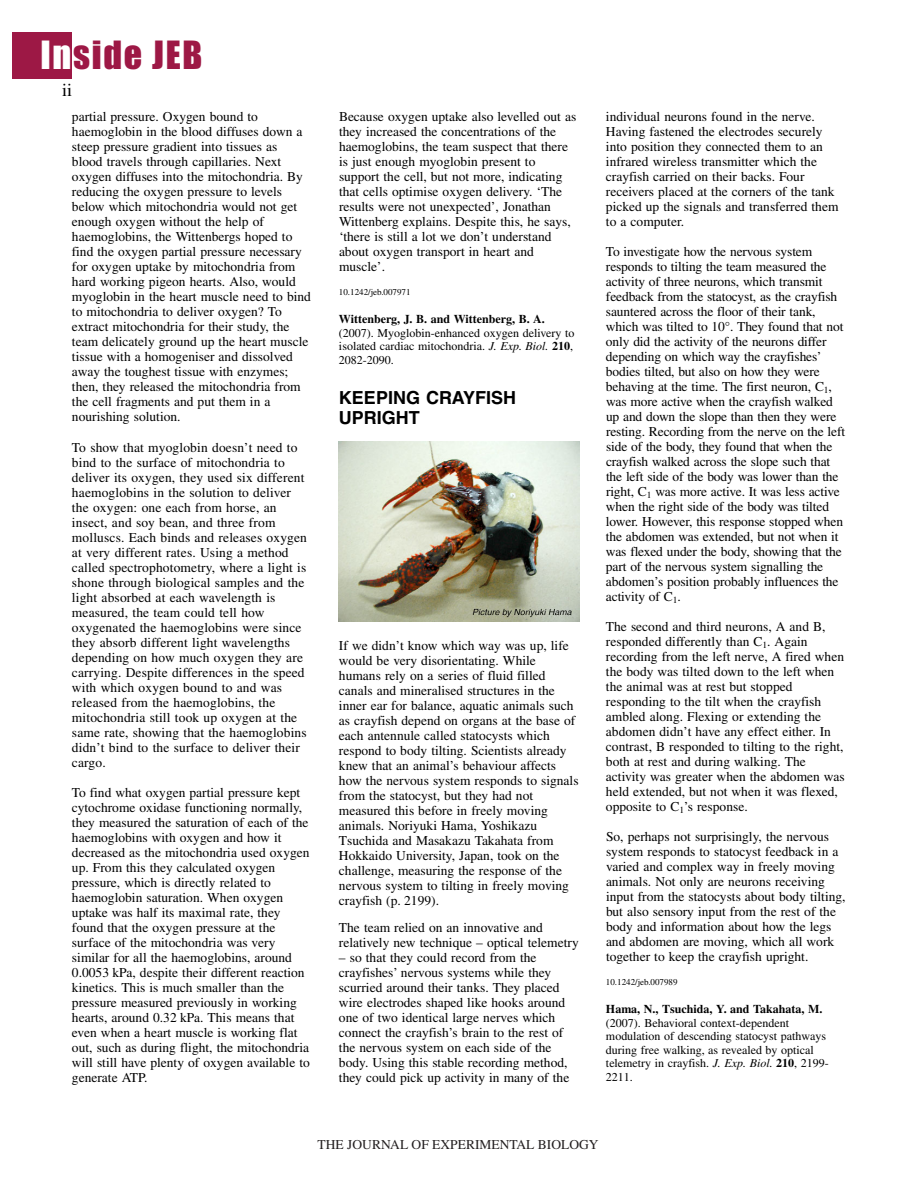
<style>
.page{position:relative;width:918px;height:1188px;background:#fff}
.page>*{position:absolute;margin:0;border:0;box-sizing:border-box;transform-origin:0 0}
.t1{font:36px "Impact";letter-spacing:.05em;color:#9d1845}
.t2{font:700 18px/19.5px "Helvetica";color:#000}
.t3{font:18px "Times";color:#000}
.t4{font:13.5px/15px "Times";color:#000}
.t5{font:13.5px "Times";color:#231f20}
.t6{font:12px/13.5px "Times";color:#000;text-align:justify}
.t7{font:700 12px "Times";color:#000}
.t8{font:9px "Times";color:#000}
.s1{color:#fff}
.s2{font-style:italic}
.s3{font-weight:700}
</style>
<div class="page">
<div style="left:12px;top:32px;width:60px;height:46px;background:#9d1845"></div>
<img style="left:339px;top:441px;width:240px;height:180px">
<h1 class="t1" style="left:40px;top:44px;width:163px"><span class="s1">In</span>side JEB</h1>
<h2 class="t3" style="left:62px;top:84px;width:12px">ii</h2>
<p class="t4" style="left:72px;top:110px;width:241px">partial pressure. Oxygen bound to haemoglobin in the blood diffuses down a steep pressure gradient into tissues as blood travels through capillaries. Next oxygen diffuses into the mitochondria. By reducing the oxygen pressure to levels below which mitochondria would not get enough oxygen without the help of haemoglobins, the Wittenbergs hoped to find the oxygen partial pressure necessary for oxygen uptake by mitochondria from hard working pigeon hearts. Also, would myoglobin in the heart muscle need to bind to mitochondria to deliver oxygen? To extract mitochondria for their study, the team delicately ground up the heart muscle tissue with a homogeniser and dissolved away the toughest tissue with enzymes; then, they released the mitochondria from the cell fragments and put them in a nourishing solution.</p>
<p class="t4" style="left:72px;top:441px;width:237px">To show that myoglobin doesn’t need to bind to the surface of mitochondria to deliver its oxygen, they used six different haemoglobins in the solution to deliver the oxygen: one each from horse, an insect, and soy bean, and three from molluscs. Each binds and releases oxygen at very different rates. Using a method called spectrophotometry, where a light is shone through biological samples and the light absorbed at each wavelength is measured, the team could tell how oxygenated the haemoglobins were since they absorb different light wavelengths depending on how much oxygen they are carrying. Despite differences in the speed with which oxygen bound to and was released from the haemoglobins, the mitochondria still took up oxygen at the same rate, showing that the haemoglobins didn’t bind to the surface to deliver their cargo.</p>
<p class="t4" style="left:72px;top:786px;width:239px">To find what oxygen partial pressure kept cytochrome oxidase functioning normally, they measured the saturation of each of the haemoglobins with oxygen and how it decreased as the mitochondria used oxygen up. From this they calculated oxygen pressure, which is directly related to haemoglobin saturation. When oxygen uptake was half its maximal rate, they found that the oxygen pressure at the surface of the mitochondria was very similar for all the haemoglobins, around 0.0053<span class="s1">·</span>kPa, despite their different reaction kinetics. This is much smaller than the pressure measured previously in working hearts, around 0.32<span class="s1">·</span>kPa. This means that even when a heart muscle is working flat out, such as during flight, the mitochondria will still have plenty of oxygen available to generate ATP.</p>
<p class="t4" style="left:339px;top:110px;width:239px">Because oxygen uptake also levelled out as they increased the concentrations of the haemoglobins, the team suspect that there is just enough myoglobin present to support the cell, but not more, indicating that cells optimise oxygen delivery. ‘The results were not unexpected’, Jonathan Wittenberg explains. Despite this, he says, ‘there is still a lot we don’t understand about oxygen transport in heart and muscle’.</p>
<p class="t8" style="left:339px;top:289px;width:73px">10.1242/jeb.007971</p>
<p class="t7" style="left:339px;top:315px;width:207px">Wittenberg, J. B. and Wittenberg, B. A.</p>
<p class="t6" style="left:339px;top:327px;width:237px">(2007). Myoglobin-enhanced oxygen delivery to isolated cardiac mitochondria. <span class="s2">J. Exp. Biol.</span> <span class="s3">210</span>, 2082-2090.</p>
<h2 class="t2" style="left:339px;top:390px;width:179px">KEEPING CRAYFISH<br>UPRIGHT</h2>
<p class="t4" style="left:339px;top:639px;width:241px">If we didn’t know which way was up, life would be very disorientating. While humans rely on a series of fluid filled canals and mineralised structures in the inner ear for balance, aquatic animals such as crayfish depend on organs at the base of each antennule called statocysts which respond to body tilting. Scientists already knew that an animal’s behaviour affects how the nervous system responds to signals from the statocyst, but they had not measured this before in freely moving animals. Noriyuki Hama, Yoshikazu Tsuchida and Masakazu Takahata from Hokkaido University, Japan, took on the challenge, measuring the response of the nervous system to tilting in freely moving crayfish (p.<span class="s1">·</span>2199).</p>
<p class="t4" style="left:339px;top:921px;width:241px">The team relied on an innovative and relatively new technique – optical telemetry</p>
<p class="t4" style="left:339px;top:951px;width:232px">– so that they could record from the crayfishes’ nervous systems while they scurried around their tanks. They placed wire electrodes shaped like hooks around one of two identical large nerves which connect the crayfish’s brain to the rest of the nervous system on each side of the body. Using this stable recording method, they could pick up activity in many of the</p>
<p class="t4" style="left:606px;top:110px;width:234px">individual neurons found in the nerve.<br>Having fastened the electrodes securely into position they connected them to an infrared wireless transmitter which the crayfish carried on their backs. Four receivers placed at the corners of the tank picked up the signals and transferred them to a computer.</p>
<p class="t4" style="left:606px;top:245px;width:241px">To investigate how the nervous system responds to tilting the team measured the activity of three neurons, which transmit feedback from the statocyst, as the crayfish sauntered across the floor of their tank, which was tilted to 10°. They found that not only did the activity of the neurons differ depending on which way the crayfishes’ bodies tilted, but also on how they were behaving at the time. The first neuron, C<sub>1</sub>, was more active when the crayfish walked up and down the slope than then they were resting. Recording from the nerve on the left side of the body, they found that when the crayfish walked across the slope such that the left side of the body was lower than the right, C<sub>1</sub> was more active. It was less active when the right side of the body was tilted lower. However, this response stopped when the abdomen was extended, but not when it was flexed under the body, showing that the part of the nervous system signalling the abdomen’s position probably influences the activity of C<sub>1</sub>.</p>
<p class="t4" style="left:606px;top:620px;width:240px">The second and third neurons, A and B, responded differently than C<sub>1</sub>. Again recording from the left nerve, A fired when the body was tilted down to the left when the animal was at rest but stopped responding to the tilt when the crayfish ambled along. Flexing or extending the abdomen didn’t have any effect either. In contrast, B responded to tilting to the right, both at rest and during walking. The activity was greater when the abdomen was held extended, but not when it was flexed, opposite to C<sub>1</sub>’s response.</p>
<p class="t4" style="left:606px;top:830px;width:241px">So, perhaps not surprisingly, the nervous system responds to statocyst feedback in a varied and complex way in freely moving animals. Not only are neurons receiving input from the statocysts about body tilting, but also sensory input from the rest of the body and information about how the legs and abdomen are moving, which all work together to keep the crayfish upright.</p>
<p class="t8" style="left:606px;top:979px;width:73px">10.1242/jeb.007989</p>
<p class="t7" style="left:606px;top:1005px;width:218px">Hama, N., Tsuchida, Y. and Takahata, M.</p>
<p class="t6" style="left:606px;top:1017px;width:224px;text-align:left">(2007). Behavioral context-dependent modulation of descending statocyst pathways during free walking, as revealed by optical telemetry in crayfish. <span class="s2">J. Exp. Biol.</span> <span class="s3">210</span>, 2199- 2211.</p>
<p class="t5" style="left:318px;top:1137px;width:282px">THE JOURNAL OF EXPERIMENTAL BIOLOGY</p>
</div>
